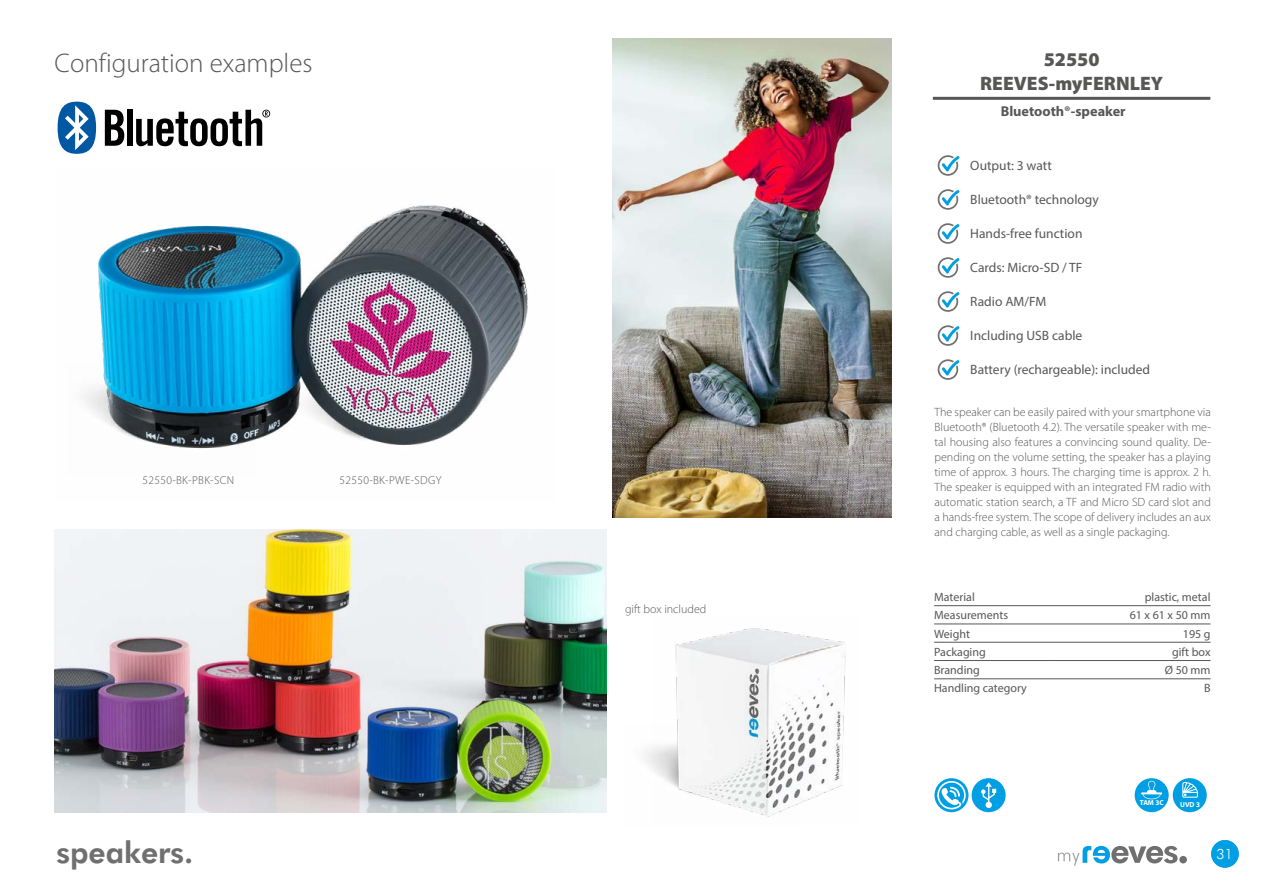
<style>
.page{position:relative;width:1263px;height:893px;background:#fff}
.page>*{position:absolute;margin:0;border:0;box-sizing:border-box;transform-origin:0 0}
.t1{font:800 30px "Futura BT";color:#706f6f}
.t2{font:300 27px "Myriad Pro";color:#575756}
.t3{font:900 19.5px/24px "Myriad Pro";color:#575756;text-align:center}
.t4{font:700 14.25px "Myriad Pro";color:#575756}
.t5{font:800 14.1px "Futura BT";color:#fff}
.t6{font:13.5px "Myriad Pro";color:#575756}
.t7{font:300 12px/15px "Myriad Pro";color:#575756;text-align:justify}
.t8{font:12px "Myriad Pro";color:#575756}
.t9{font:300 11.55px "Myriad Pro";letter-spacing:.03em;color:#575756}
.t10{font:700 7.2px "Myriad Pro";color:#fff}
</style>
<div class="page">
<img style="left:54px;top:529px;width:552px;height:283px">
<img style="left:612px;top:39px;width:279px;height:478px">
<img style="left:83px;top:205px;width:445px;height:244px">
<svg style="left:934px;top:778px;width:34px;height:34px"></svg>
<svg style="left:937px;top:781px;width:29px;height:28px"></svg>
<div style="left:971px;top:778px;width:35px;height:34px;background:#009fe3;border-radius:50%"></div>
<svg style="left:981px;top:782px;width:15px;height:26px"></svg>
<div style="left:1173px;top:778px;width:34px;height:34px;background:#009fe3;border-radius:50%"></div>
<svg style="left:1182px;top:782px;width:16px;height:16px"></svg>
<div style="left:1135px;top:778px;width:34px;height:34px;background:#009fe3;border-radius:50%"></div>
<svg style="left:1141px;top:781px;width:21px;height:18px"></svg>
<svg style="left:105px;top:110px;width:19px;height:36px"></svg>
<div style="left:127px;top:110px;width:5px;height:36px;background:#000"></div>
<svg style="left:58px;top:102px;width:38px;height:52px"></svg>
<svg style="left:136px;top:110px;width:134px;height:36px"></svg>
<svg style="left:938px;top:155px;width:21px;height:21px"></svg>
<svg style="left:938px;top:189px;width:21px;height:21px"></svg>
<svg style="left:938px;top:223px;width:21px;height:21px"></svg>
<svg style="left:938px;top:257px;width:21px;height:21px"></svg>
<svg style="left:938px;top:291px;width:21px;height:21px"></svg>
<svg style="left:938px;top:325px;width:21px;height:21px"></svg>
<svg style="left:938px;top:359px;width:21px;height:21px"></svg>
<div style="left:1179px;top:856px;width:8px;height:7px;background:#706f6f;border-radius:50%"></div>
<svg style="left:1058px;top:846px;width:119px;height:20px"></svg>
<img style="left:655px;top:628px;width:191px;height:193px">
<div style="left:1211px;top:840px;width:28px;height:28px;background:#009fe3;border-radius:50%"></div>
<hr style="left:933px;top:97px;width:277px;height:3px;background:#575756">
<hr style="left:934px;top:605px;width:115px;height:1px;background:#575756">
<hr style="left:1049px;top:605px;width:161px;height:1px;background:#575756">
<hr style="left:934px;top:624px;width:115px;height:1px;background:#575756">
<hr style="left:1049px;top:624px;width:161px;height:1px;background:#575756">
<hr style="left:934px;top:642px;width:115px;height:1px;background:#575756">
<hr style="left:1049px;top:642px;width:161px;height:1px;background:#575756">
<hr style="left:934px;top:660px;width:115px;height:1px;background:#575756">
<hr style="left:1049px;top:660px;width:161px;height:1px;background:#575756">
<hr style="left:934px;top:678px;width:115px;height:1px;background:#575756">
<hr style="left:1049px;top:678px;width:161px;height:1px;background:#575756">
<h2 class="t2" style="left:55px;top:47px;width:259px">Configuration examples</h2>
<p class="t9" style="left:142px;top:473px;width:93px">52550-BK-PBK-SCN</p>
<p class="t9" style="left:339px;top:473px;width:104px">52550-BK-PWE-SDGY</p>
<h1 class="t1" style="left:56px;top:834px;width:138px">speakers.</h1>
<p class="t7" style="left:625px;top:601px;width:83px">gift box included</p>
<h3 class="t3" style="left:980px;top:47px;width:184px">52550<br>REEVES-myFERNLEY</h3>
<p class="t4" style="left:1001px;top:102px;width:126px">Bluetooth®-speaker</p>
<p class="t6" style="left:970px;top:157px;width:83px">Output: 3 watt</p>
<p class="t6" style="left:970px;top:191px;width:130px">Bluetooth® technology</p>
<p class="t6" style="left:970px;top:225px;width:114px">Hands-free function</p>
<p class="t6" style="left:970px;top:259px;width:114px">Cards: Micro-SD / TF</p>
<p class="t6" style="left:970px;top:293px;width:77px">Radio AM/FM</p>
<p class="t6" style="left:970px;top:327px;width:114px">Including USB cable</p>
<p class="t6" style="left:970px;top:361px;width:181px">Battery (rechargeable): included</p>
<p class="t7" style="left:934px;top:404px;width:278px">The speaker can be easily paired with your smartphone via Bluetooth® (Bluetooth 4.2). The versatile speaker with me&shy;tal housing also features a convincing sound quality. De&shy;pending on the volume setting, the speaker has a playing time of approx. 3 hours. The charging time is approx. 2 h.<br>The speaker is equipped with an integrated FM radio with automatic station search, a TF and Micro SD card slot and a hands-free system. The scope of delivery includes an aux and charging cable, as well as a single packaging.</p>
<p class="t8" style="left:934px;top:590px;width:42px">Material</p>
<p class="t8" style="left:1145px;top:590px;width:67px">plastic, metal</p>
<p class="t8" style="left:934px;top:608px;width:76px">Measurements</p>
<p class="t8" style="left:1130px;top:608px;width:82px">61 x 61 x 50 mm</p>
<p class="t8" style="left:934px;top:626px;width:37px">Weight</p>
<p class="t8" style="left:1183px;top:626px;width:29px">195 g</p>
<p class="t8" style="left:934px;top:644px;width:53px">Packaging</p>
<p class="t8" style="left:1172px;top:644px;width:40px">gift box</p>
<p class="t8" style="left:934px;top:663px;width:47px">Branding</p>
<p class="t8" style="left:1165px;top:663px;width:47px">Ø 50 mm</p>
<p class="t8" style="left:934px;top:681px;width:94px">Handling category</p>
<p class="t8" style="left:1204px;top:681px;width:8px">B</p>
<p class="t10" style="left:1140px;top:798px;width:25px">TAM 3C</p>
<p class="t10" style="left:1180px;top:799px;width:21px">UVD 3</p>
<p class="t5" style="left:1216px;top:846px;width:19px">31</p>
</div>
